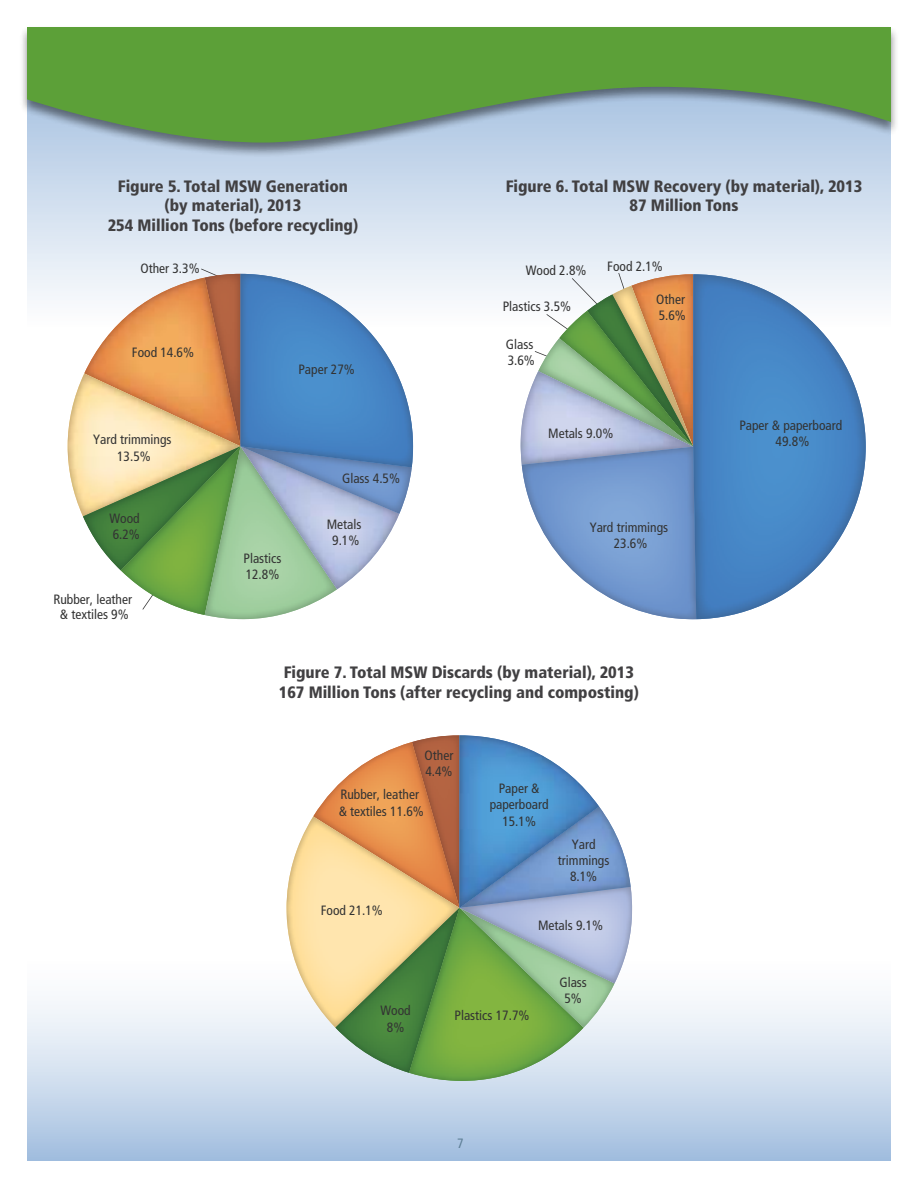
<style>
.page{position:relative;width:918px;height:1188px;background:#fff}
.page>*{position:absolute;margin:0;border:0;box-sizing:border-box;transform-origin:0 0}
.Figure_title{font:900 condensed 16.5px/19.8px "Frutiger LT Pro";color:#414042;text-align:center}
.t1{font:condensed 13.5px/16.2px "Frutiger LT Std";color:#333;text-align:center}
.t2{font:condensed 13.5px "Frutiger LT Pro";color:#5d7e95}
</style>
<div class="page">
<svg style="left:27px;top:157px;width:864px;height:143px;background:#d6e2f0"></svg>
<div style="left:19px;top:26px;width:880px;height:131px;background:#000;opacity:.48"></div>
<svg style="left:27px;top:27px;width:864px;height:116px;background:#6ea55f"></svg>
<div style="left:27px;top:952px;width:864px;height:209px;background:linear-gradient(to bottom,#fff,#a8c2e1)"></div>
<svg style="left:62px;top:269px;width:351px;height:351px"></svg>
<img style="left:241px;top:274px;width:172px;height:193px">
<svg style="left:518px;top:273px;width:178px;height:347px"></svg>
<img style="left:522px;top:447px;width:171px;height:172px">
<img style="left:693px;top:274px;width:173px;height:345px">
<svg style="left:282px;top:735px;width:353px;height:349px;background:#b1bba3"></svg>
<p class="Figure_title" style="left:118px;top:176px;width:232px">Figure 5. Total MSW Generation (by material), 2013</p>
<p class="Figure_title" style="left:108px;top:216px;width:252px">254 Million Tons (before recycling)</p>
<p class="t1" style="left:140px;top:260px;width:61px">Other 3.3%</p>
<p class="t1" style="left:132px;top:344px;width:64px">Food 14.6%</p>
<p class="t1" style="left:93px;top:432px;width:80px">Yard trimmings<br>13.5%</p>
<p class="t1" style="left:110px;top:510px;width:32px;text-align:left">Wood<br>6.2%</p>
<p class="t1" style="left:53px;top:592px;width:80px;line-height:15px">Rubber, leather &amp; textiles 9%</p>
<p class="t1" style="left:298px;top:361px;width:58px">Paper 27%</p>
<p class="t1" style="left:244px;top:550px;width:39px;text-align:left">Plastics<br>12.8%</p>
<p class="t1" style="left:342px;top:470px;width:59px">Glass 4.5%</p>
<p class="t1" style="left:327px;top:516px;width:36px">Metals<br>9.1%</p>
<p class="Figure_title" style="left:506px;top:176px;width:358px">Figure 6. Total MSW Recovery (by material), 2013</p>
<p class="Figure_title" style="left:630px;top:196px;width:110px">87 Million Tons</p>
<p class="t1" style="left:526px;top:262px;width:62px">Wood 2.8%</p>
<p class="t1" style="left:607px;top:259px;width:57px">Food 2.1%</p>
<p class="t1" style="left:503px;top:299px;width:70px">Plastics 3.5%</p>
<p class="t1" style="left:506px;top:336px;width:30px;text-align:left">Glass<br>3.6%</p>
<p class="t1" style="left:656px;top:291px;width:31px;text-align:left">Other<br>5.6%</p>
<p class="t1" style="left:548px;top:425px;width:67px">Metals 9.0%</p>
<p class="t1" style="left:590px;top:519px;width:80px">Yard trimmings<br>23.6%</p>
<p class="t1" style="left:739px;top:417px;width:104px">Paper &amp; paperboard<br>49.8%</p>
<p class="Figure_title" style="left:284px;top:663px;width:352px">Figure 7. Total MSW Discards (by material), 2013</p>
<p class="Figure_title" style="left:279px;top:683px;width:362px">167 Million Tons (after recycling and composting)</p>
<p class="t1" style="left:425px;top:747px;width:30px;text-align:left">Other<br>4.4%</p>
<p class="t1" style="left:339px;top:787px;width:87px;text-align:left">Rubber, leather &amp; textiles 11.6%</p>
<p class="t1" style="left:321px;top:903px;width:64px">Food 21.1%</p>
<p class="t1" style="left:490px;top:781px;width:60px">Paper &amp; paperboard<br>15.1%</p>
<p class="t1" style="left:558px;top:836px;width:53px">Yard trimmings<br>8.1%</p>
<p class="t1" style="left:538px;top:917px;width:67px">Metals 9.1%</p>
<p class="t1" style="left:381px;top:1003px;width:32px">Wood<br>8%</p>
<p class="t1" style="left:455px;top:1007px;width:76px">Plastics 17.7%</p>
<p class="t1" style="left:559px;top:974px;width:29px">Glass<br>5%</p>
<p class="t2" style="left:457px;top:1136px;width:8px">7</p>
</div>
